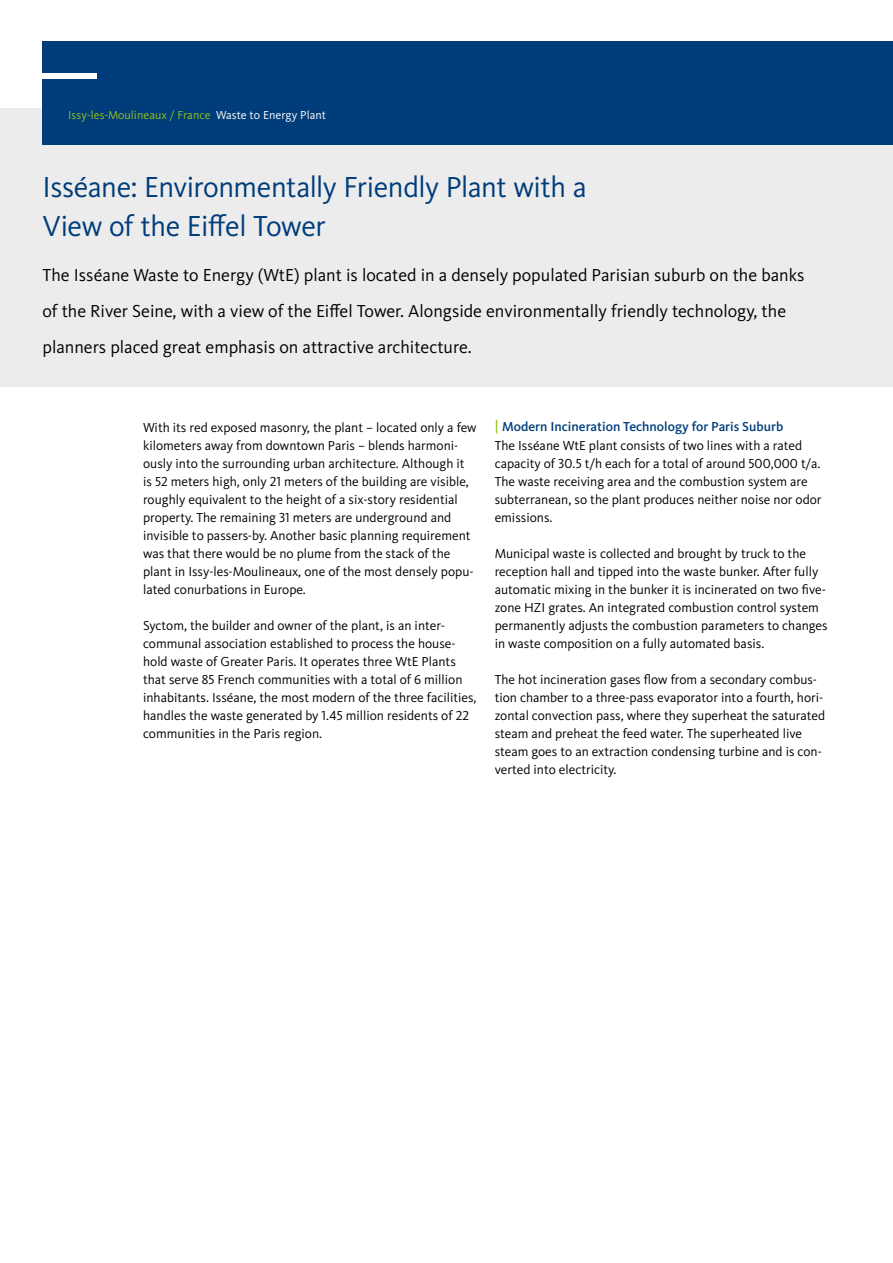
<style>
.page{position:relative;width:893px;height:1263px;background:#fff}
.page>*{position:absolute;margin:0;border:0;box-sizing:border-box;transform-origin:0 0}
.t1{font:30px/39px "Kievit Pro";letter-spacing:-.015em;color:#003d7a}
.t2{font:18px/36px "Kievit Pro";color:#000}
.t3{font:13.5px/18px "Kievit Pro";color:#000}
.t4{font:12px "Kievit Pro";letter-spacing:.005em;color:#94c11c}
.s1{color:#fff}
.s2{font-weight:500;color:#94c11c}
.s3{font-weight:500;color:#003d7a}
</style>
<div class="page">
<div style="left:0;top:108px;width:893px;height:279px;background:#ececed"></div>
<div style="left:43px;top:41px;width:850px;height:104px;background:#003d7a"></div>
<div style="left:41px;top:73px;width:56px;height:6px;background:#fff"></div>
<p class="t4" style="left:68px;top:108px;width:259px">Issy-les-Moulineaux / France <span class="s1">Waste to Energy Plant</span></p>
<h1 class="t1" style="left:43px;top:167px;width:546px">Isséane: Environmentally Friendly Plant with a<br>View of the Eiffel Tower</h1>
<p class="t2" style="left:43px;top:256px;width:763px">The Isséane Waste to Energy (WtE) plant is located in a densely populated Parisian suburb on the banks of the River Seine, with a view of the Eiffel Tower. Alongside environmentally friendly technology, the planners placed great emphasis on attractive architecture.</p>
<p class="t3" style="left:143px;top:418px;width:335px">With its red exposed masonry, the plant – located only a few kilometers away from downtown Paris – blends harmoni&shy;ously into the surrounding urban architecture. Although it is 52 meters high, only 21 meters of the building are visible, roughly equivalent to the height of a six-story residential property. The remaining 31 meters are underground and invisible to passers-by. Another basic planning requirement was that there would be no plume from the stack of the plant in Issy-les-Moulineaux, one of the most densely popu&shy;lated conurbations in Europe.</p>
<p class="t3" style="left:143px;top:616px;width:335px">Syctom, the builder and owner of the plant, is an inter&shy;communal association established to process the house&shy;hold waste of Greater Paris. It operates three WtE Plants that serve 85 French communities with a total of 6 million inhabitants. Isséane, the most modern of the three facilities, handles the waste generated by 1.45 million residents of 22 communities in the Paris region.</p>
<p class="t3" style="left:495px;top:417px;width:328px"><span class="s2">|</span> <span class="s3">Modern Incineration Technology for Paris Suburb<br></span>The Isséane WtE plant consists of two lines with a rated capacity of 30.5 t/h each for a total of around 500,000 t/a.<br>The waste receiving area and the combustion system are subterranean, so the plant produces neither noise nor odor emissions.</p>
<p class="t3" style="left:495px;top:544px;width:334px">Municipal waste is collected and brought by truck to the reception hall and tipped into the waste bunker. After fully automatic mixing in the bunker it is incinerated on two five&shy;zone HZI grates. An integrated combustion control system permanently adjusts the combustion parameters to changes in waste composition on a fully automated basis.</p>
<p class="t3" style="left:495px;top:670px;width:332px">The hot incineration gases flow from a secondary combus&shy;tion chamber to a three-pass evaporator into a fourth, hori&shy;zontal convection pass, where they superheat the saturated steam and preheat the feed water. The superheated live steam goes to an extraction condensing turbine and is con&shy;verted into electricity.</p>
</div>
